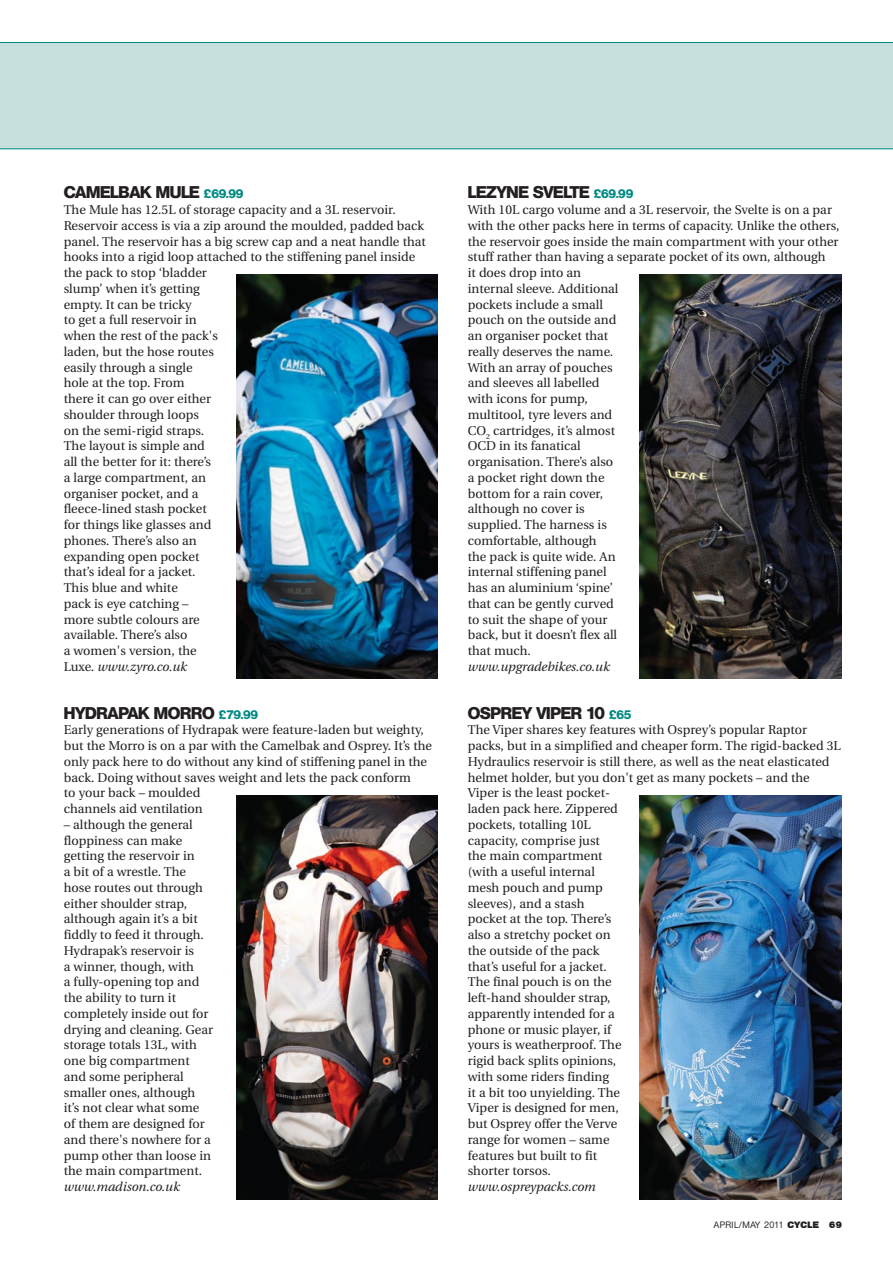
<style>
.page{position:relative;width:893px;height:1263px;background:#fff}
.page>*{position:absolute;margin:0;border:0;box-sizing:border-box;transform-origin:0 0}
.t1{font:800 16.5px "Olympia";letter-spacing:-.02em;color:#231f20}
.t2{font:12.75px/15.8px "Utopia";color:#231f20}
.t3{font:500 9px "Olympia";letter-spacing:.05em;color:#231f20}
.s1{font-size:12px;color:#008a83}
.s2{font-style:italic}
.s3{font-weight:800}
</style>
<div class="page">
<div style="left:0;top:42px;width:893px;height:107px;background:#c7dfdd"></div>
<img style="left:236px;top:274px;width:202px;height:404px">
<img style="left:640px;top:274px;width:202px;height:404px">
<img style="left:236px;top:795px;width:202px;height:404px">
<img style="left:640px;top:795px;width:202px;height:404px">
<p class="t1" style="left:64px;top:183px;width:181px">CAMELBAK MULE <span class="s1">£69.99</span></p>
<p class="t2" style="left:64px;top:202px;width:364px">The Mule has 12.5L of storage capacity and a 3L reservoir.<br>Reservoir access is via a zip around the moulded, padded back panel. The reservoir has a big screw cap and a neat handle that hooks into a rigid loop attached to the stiffening panel inside the pack to stop ‘bladder<br>slump’ when it’s getting<br>empty. It can be tricky<br>to get a full reservoir in<br>when the rest of the pack's<br>laden, but the hose routes<br>easily through a single<br>hole at the top. From<br>there it can go over either<br>shoulder through loops<br>on the semi-rigid straps.<br>The layout is simple and<br>all the better for it: there’s<br>a large compartment, an<br>organiser pocket, and a<br>fleece-lined stash pocket<br>for things like glasses and<br>phones. There’s also an<br>expanding open pocket<br>that’s ideal for a jacket.<br>This blue and white<br>pack is eye catching –<br>more subtle colours are<br>available. There’s also<br>a women's version, the<br>Luxe. <span class="s2">www.zyro.co.uk</span></p>
<p class="t1" style="left:64px;top:703px;width:196px">HYDRAPAK MORRO <span class="s1">£79.99</span></p>
<p class="t2" style="left:64px;top:722px;width:370px">Early generations of Hydrapak were feature-laden but weighty, but the Morro is on a par with the Camelbak and Osprey. It’s the only pack here to do without any kind of stiffening panel in the back. Doing without saves weight and lets the pack conform<br>to your back – moulded<br>channels aid ventilation</p>
<p class="t2" style="left:64px;top:817px;width:151px">– although the general floppiness can make getting the reservoir in<br>a bit of a wrestle. The hose routes out through either shoulder strap, although again it’s a bit fiddly to feed it through.<br>Hydrapak’s reservoir is<br>a winner, though, with<br>a fully-opening top and the ability to turn it completely inside out for drying and cleaning. Gear storage totals 13L, with one big compartment and some peripheral smaller ones, although it’s not clear what some of them are designed for and there's nowhere for a pump other than loose in the main compartment. <span class="s2">www.madison.co.uk</span></p>
<p class="t1" style="left:468px;top:183px;width:167px">LEZYNE SVELTE <span class="s1">£69.99</span></p>
<p class="t2" style="left:468px;top:202px;width:373px">With 10L cargo volume and a 3L reservoir, the Svelte is on a par with the other packs here in terms of capacity. Unlike the others, the reservoir goes inside the main compartment with your other stuff rather than having a separate pocket of its own, although<br>it does drop into an<br>internal sleeve. Additional<br>pockets include a small<br>pouch on the outside and<br>an organiser pocket that<br>really deserves the name.<br>With an array of pouches<br>and sleeves all labelled<br>with icons for pump,<br>multitool, tyre levers and<br>CO<sub>2</sub> cartridges, it’s almost<br>OCD in its fanatical<br>organisation. There’s also<br>a pocket right down the<br>bottom for a rain cover,<br>although no cover is<br>supplied. The harness is<br>comfortable, although<br>the pack is quite wide. An<br>internal stiffening panel<br>has an aluminium ‘spine’<br>that can be gently curved<br>to suit the shape of your<br>back, but it doesn’t flex all<br>that much.<br><span class="s2">www.upgradebikes.co.uk</span></p>
<p class="t1" style="left:468px;top:703px;width:165px">OSPREY VIPER 10 <span class="s1">£65</span></p>
<p class="t2" style="left:468px;top:722px;width:375px">The Viper shares key features with Osprey’s popular Raptor packs, but in a simplified and cheaper form. The rigid-backed 3L<br>Hydraulics reservoir is still there, as well as the neat elasticated helmet holder, but you don't get as many pockets – and the<br>Viper is the least pocket-<br>laden pack here. Zippered<br>pockets, totalling 10L<br>capacity, comprise just<br>the main compartment<br>(with a useful internal<br>mesh pouch and pump<br>sleeves), and a stash<br>pocket at the top. There’s<br>also a stretchy pocket on<br>the outside of the pack<br>that’s useful for a jacket.<br>The final pouch is on the<br>left-hand shoulder strap,<br>apparently intended for a<br>phone or music player, if<br>yours is weatherproof. The<br>rigid back splits opinions,<br>with some riders finding<br>it a bit too unyielding. The<br>Viper is designed for men,<br>but Osprey offer the Verve<br>range for women – same<br>features but built to fit<br>shorter torsos.<br><span class="s2">www.ospreypacks.com</span></p>
<p class="t3" style="left:714px;top:1219px;width:130px">APRIL/MAY 2011 <span class="s3">CYCLE 69</span></p>
</div>
